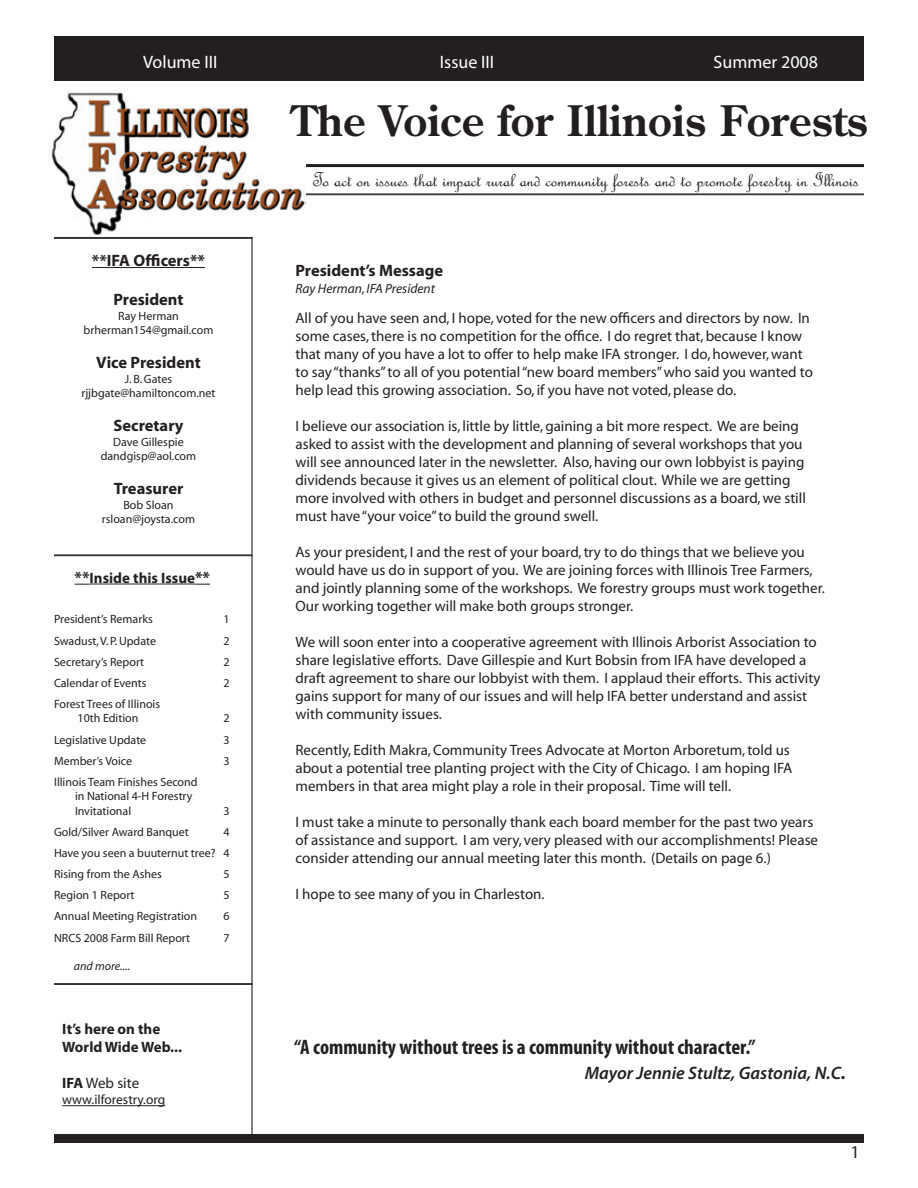
<style>
.page{position:relative;width:918px;height:1188px;background:#fff}
.page>*{position:absolute;margin:0;border:0;box-sizing:border-box;transform-origin:0 0}
.t1{font:700 42px "Century Old Style Std";color:#231f20}
.t2{font:21px "French Script";color:#231f20}
.t3{font:700 condensed 21px "Myriad Pro";color:#231f20}
.t4{font:italic 600 18px "Myriad Pro";color:#231f20}
.t5{font:18px "Myriad Pro";color:#fff}
.t6{font:18px "Myriad";color:#231f20}
.t7{font:700 16.5px "Myriad";color:#231f20}
.t8{font:700 16.5px "Myriad Pro";color:#231f20}
.t9{font:15px/18px "Myriad";color:#231f20}
.t10{font:700 15px/18px "Myriad Pro";color:#231f20}
.t11{font:italic 13.5px "Myriad";color:#231f20}
.t12{font:13.5px "Myriad";color:#231f20}
.t13{font:12px/14.4px "Myriad";color:#231f20;text-align:center}
.t14{font:italic 12px "Myriad";color:#231f20}
.s1{font-size:16.5px}
.s2{font-weight:700}
.s3{font-size:21px}
</style>
<div class="page">
<div style="left:54px;top:1134px;width:810px;height:9px;background:#231f20"></div>
<div style="left:54px;top:36px;width:810px;height:45px;background:#231f20"></div>
<hr style="left:251px;top:164px;width:2px;height:970px;background:#231f20">
<hr style="left:261px;top:194px;width:603px;height:1px;background:#231f20">
<hr style="left:54px;top:555px;width:198px;height:1px;background:#231f20">
<hr style="left:54px;top:983px;width:198px;height:1px;background:#231f20">
<hr style="left:54px;top:984px;width:198px;height:1px;background:#231f20">
<hr style="left:54px;top:237px;width:198px;height:1px;background:#231f20">
<hr style="left:54px;top:238px;width:198px;height:1px;background:#231f20">
<hr style="left:252px;top:164px;width:612px;height:3px;background:#231f20">
<img style="left:51px;top:92px;width:254px;height:144px">
<hr style="left:92px;top:267px;width:113px;height:1px;background:#231f20">
<hr style="left:62px;top:1105px;width:103px;height:1px;background:#231f20">
<svg style="left:75px;top:584px;width:15px;height:1px"></svg>
<hr style="left:90px;top:584px;width:105px;height:1px;background:#231f20">
<svg style="left:195px;top:584px;width:15px;height:1px"></svg>
<p class="t5" style="left:143px;top:52px;width:76px">Volume III</p>
<p class="t5" style="left:440px;top:52px;width:56px">Issue III</p>
<p class="t5" style="left:714px;top:52px;width:106px">Summer 2008</p>
<h1 class="t1" style="left:292px;top:93px;width:577px">The Voice for Illinois Forests</h1>
<p class="t7" style="left:92px;top:252px;width:115px">**IFA Officers**</p>
<p class="t7" style="left:113px;top:291px;width:72px">President</p>
<p class="t13" style="left:84px;top:309px;width:131px">Ray Herman brherman154@gmail.com</p>
<p class="t7" style="left:96px;top:354px;width:106px">Vice President</p>
<p class="t13" style="left:81px;top:372px;width:136px">J. B. Gates rjjbgate@hamiltoncom.net</p>
<p class="t7" style="left:114px;top:417px;width:71px">Secretary</p>
<p class="t13" style="left:101px;top:435px;width:97px">Dave Gillespie dandgisp@aol.com</p>
<p class="t7" style="left:114px;top:480px;width:71px">Treasurer</p>
<p class="t13" style="left:102px;top:498px;width:95px">Bob Sloan rsloan@joysta.com</p>
<p class="t10" style="left:75px;top:569px;width:137px"><span class="s1">**</span>Inside this Issue<span class="s1">**</span></p>
<p class="t13" style="left:54px;top:613px;width:100px">President’s Remarks</p>
<p class="t13" style="left:223px;top:613px;width:8px">1</p>
<p class="t13" style="left:54px;top:634px;width:104px">Swadust, V. P. Update</p>
<p class="t13" style="left:223px;top:634px;width:8px">2</p>
<p class="t13" style="left:54px;top:655px;width:92px">Secretary’s Report</p>
<p class="t13" style="left:223px;top:655px;width:8px">2</p>
<p class="t13" style="left:54px;top:676px;width:94px">Calendar of Events</p>
<p class="t13" style="left:223px;top:676px;width:8px">2</p>
<p class="t13" style="left:54px;top:697px;width:108px">Forest Trees of Illinois<br>10th Edition</p>
<p class="t13" style="left:223px;top:712px;width:8px">2</p>
<p class="t13" style="left:54px;top:733px;width:94px">Legislative Update</p>
<p class="t13" style="left:223px;top:733px;width:8px">3</p>
<p class="t13" style="left:54px;top:754px;width:80px">Member’s Voice</p>
<p class="t13" style="left:223px;top:754px;width:8px">3</p>
<p class="t13" style="left:75px;top:775px;width:124px;text-align:left;text-indent:-21px">Illinois Team Finishes Second in National 4-H Forestry<br>Invitational</p>
<p class="t13" style="left:223px;top:804px;width:8px">3</p>
<p class="t13" style="left:54px;top:825px;width:136px">Gold/Silver Award Banquet</p>
<p class="t13" style="left:54px;top:822px;width:177px;line-height:21.1px;text-align:justify;text-indent:169px">4<br>Have you seen a buuternut tree? 4<br>Rising from the Ashes</p>
<p class="t13" style="left:223px;top:867px;width:8px">5</p>
<p class="t13" style="left:54px;top:889px;width:82px">Region 1 Report</p>
<p class="t13" style="left:223px;top:889px;width:8px">5</p>
<p class="t13" style="left:54px;top:910px;width:145px">Annual Meeting Registration</p>
<p class="t13" style="left:223px;top:910px;width:8px">6</p>
<p class="t13" style="left:54px;top:931px;width:138px">NRCS 2008 Farm Bill Report</p>
<p class="t13" style="left:223px;top:931px;width:8px">7</p>
<p class="t14" style="left:74px;top:960px;width:58px">and more....</p>
<p class="t10" style="left:62px;top:1020px;width:121px">It’s here on the<br>World Wide Web...</p>
<p class="t9" style="left:62px;top:1075px;width:78px"><span class="s2">IFA</span> Web site</p>
<p class="t12" style="left:62px;top:1093px;width:104px">www.ilforestry.org</p>
<h2 class="t2" style="left:312px;top:167px;width:548px">To act on issues that impact rural and community forests and to promote forestry in Illinois</h2>
<p class="t8" style="left:296px;top:262px;width:149px">President’s Message</p>
<p class="t11" style="left:296px;top:281px;width:141px">Ray Herman, IFA President</p>
<p class="t9" style="left:296px;top:310px;width:519px">All of you have seen and, I hope, voted for the new officers and directors by now. In some cases, there is no competition for the office. I do regret that, because I know that many of you have a lot to offer to help make IFA stronger. I do, however, want to say “thanks” to all of you potential “new board members” who said you wanted to help lead this growing association. So, if you have not voted, please do.</p>
<p class="t9" style="left:296px;top:418px;width:512px">I believe our association is, little by little, gaining a bit more respect. We are being asked to assist with the development and planning of several workshops that you will see announced later in the newsletter. Also, having our own lobbyist is paying dividends because it gives us an element of political clout. While we are getting more involved with others in budget and personnel discussions as a board, we still must have “your voice” to build the ground swell.</p>
<p class="t9" style="left:296px;top:544px;width:531px">As your president, I and the rest of your board, try to do things that we believe you would have us do in support of you. We are joining forces with Illinois Tree Farmers, and jointly planning some of the workshops. We forestry groups must work together.<br>Our working together will make both groups stronger.</p>
<p class="t9" style="left:296px;top:634px;width:527px">We will soon enter into a cooperative agreement with Illinois Arborist Association to share legislative efforts. Dave Gillespie and Kurt Bobsin from IFA have developed a draft agreement to share our lobbyist with them. I applaud their efforts. This activity gains support for many of our issues and will help IFA better understand and assist with community issues.</p>
<p class="t9" style="left:296px;top:742px;width:498px">Recently, Edith Makra, Community Trees Advocate at Morton Arboretum, told us about a potential tree planting project with the City of Chicago. I am hoping IFA members in that area might play a role in their proposal. Time will tell.</p>
<p class="t9" style="left:296px;top:814px;width:524px">I must take a minute to personally thank each board member for the past two years of assistance and support. I am very, very pleased with our accomplishments! Please consider attending our annual meeting later this month. (Details on page 6.)</p>
<p class="t9" style="left:296px;top:886px;width:251px">I hope to see many of you in Charleston.</p>
<h2 class="t3" style="left:294px;top:1035px;width:463px">“A community without trees is a community without character.”</h2>
<p class="t4" style="left:585px;top:1063px;width:263px">Mayor Jennie Stultz, Gastonia, N.C<span class="s3">.</span></p>
<p class="t6" style="left:850px;top:1143px;width:11px">1</p>
</div>
